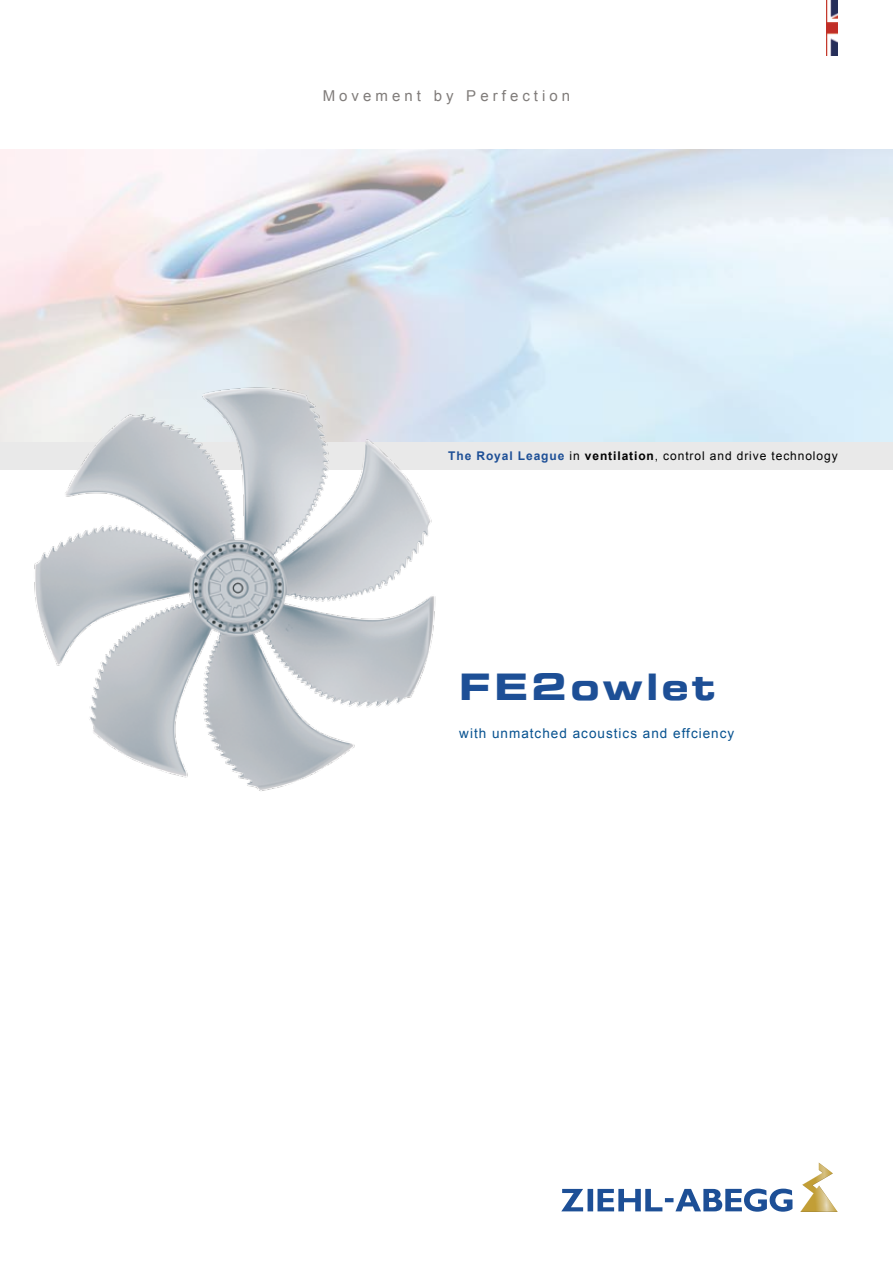
<style>
.page{position:relative;width:893px;height:1263px;background:#fff}
.page>*{position:absolute;margin:0;border:0;box-sizing:border-box;transform-origin:0 0}
.t1{font:36px "Eurostile Bold Extended Two";letter-spacing:.09em;color:#1d4f96}
.t2{font:15px "Arial";letter-spacing:.27em;color:#807c7a}
.t3{font:13.5px "Arial";letter-spacing:.075em;color:#075290}
.t4{font:12px "Arial";letter-spacing:.075em;color:#000}
.s1{font-weight:700;color:#1d4f96}
.s2{font-weight:700}
</style>
<div class="page">
<div style="left:0;top:442px;width:893px;height:28px;background:#e9e9e9"></div>
<img style="left:27px;top:382px;width:414px;height:409px">
<svg style="left:561px;top:1188px;width:231px;height:24px"></svg>
<hr style="left:800px;top:1212px;width:38px;height:1px;background:#000">
<svg style="left:800px;top:1162px;width:38px;height:50px"></svg>
<img style="left:827px;top:0;width:11px;height:55px">
<p class="t2" style="left:323px;top:86px;width:249px">Movement by Perfection</p>
<p class="t4" style="left:448px;top:448px;width:391px"><span class="s1">The Royal League</span> in <span class="s2">ventilation</span>, control and drive technology</p>
<h1 class="t1" style="left:459px;top:661px;width:258px">FE2owlet</h1>
<p class="t3" style="left:459px;top:724px;width:277px">with unmatched acoustics and effciency</p>
</div>
